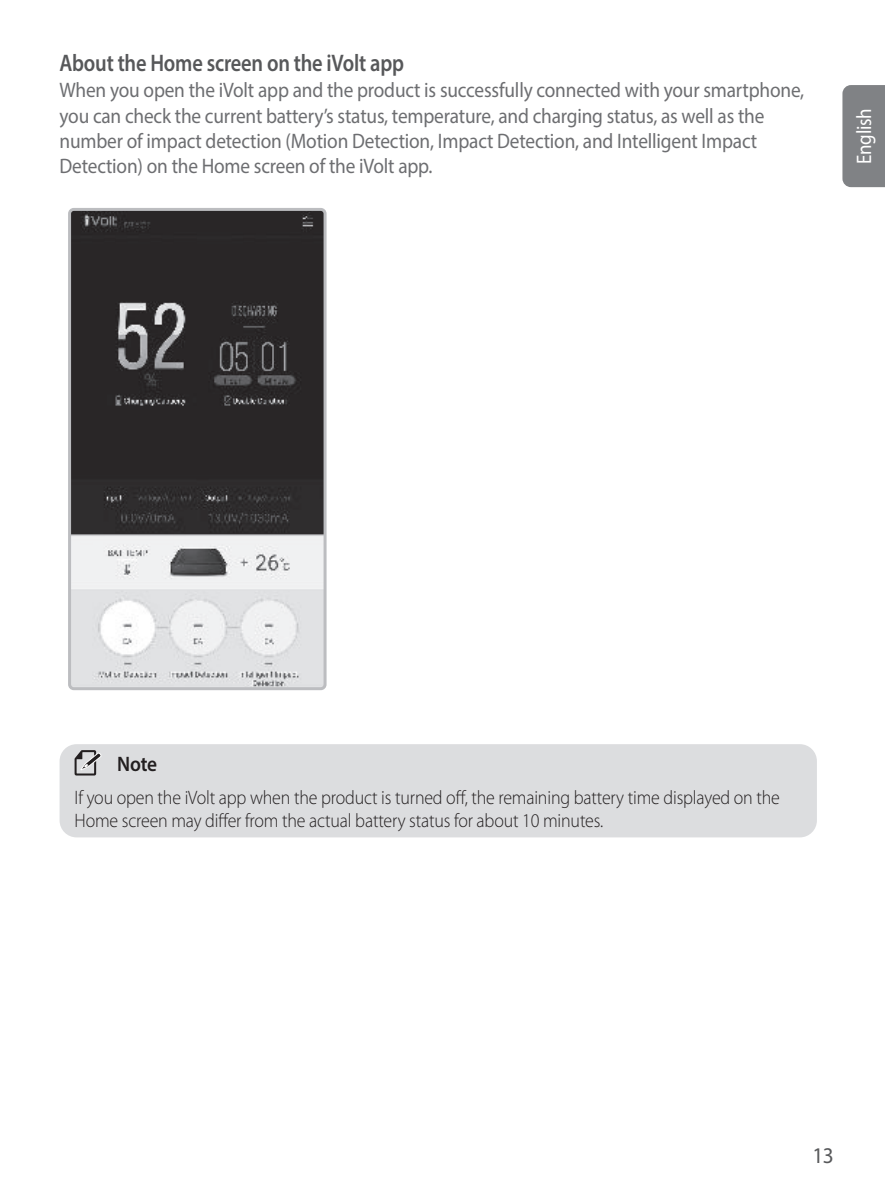
<style>
.page{position:relative;width:885px;height:1191px;background:#fff}
.page>*{position:absolute;margin:0;border:0;box-sizing:border-box;transform-origin:0 0}
.t1{font:600 24px "Myriad Pro";letter-spacing:-.01em;color:#57585a;scale:.85 1}
.t2{font:22.5px "Myriad Pro";color:#57585a;scale:.95 1}
.t3{font:21px/25.2px "Myriad Pro";letter-spacing:-.01em;color:#6d6e71;scale:.92 1}
.t4{font:21px "Myriad Pro";letter-spacing:-.01em;color:#fff;scale:.9 1}
.t5{font:600 21px "Myriad Pro";color:#231f20;scale:.92 1}
.t6{font:300 19.5px/23.4px "Myriad Pro";letter-spacing:-.01em;color:#231f20;scale:.92 1}
</style>
<div class="page">
<div style="left:842px;top:85px;width:42px;height:102px;background:#808285"></div>
<div style="left:65px;top:204px;width:265px;height:489px;background:linear-gradient(to right,#f9f9f9,#f9f9f9)"></div>
<img style="left:72px;top:212px;width:250px;height:474px">
<div style="left:68px;top:208px;width:258px;height:482px;border:3px solid #bcbdc0;border-radius:4px"></div>
<div style="left:60px;top:744px;width:756px;height:93px;background:#dcdddf;border-radius:17px"></div>
<svg style="left:75px;top:750px;width:26px;height:25px"></svg>
<p class="t1" style="left:60px;top:54px;width:407px">About the Home screen on the iVolt app</p>
<p class="t3" style="left:60px;top:80px;width:810px">When you open the iVolt app and the product is successfully connected with your smartphone, you can check the current battery’s status, temperature, and charging status, as well as the number of impact detection (Motion Detection, Impact Detection, and Intelligent Impact Detection) on the Home screen of the iVolt app.</p>
<p class="t4" style="left:856px;top:164px;width:64px;rotate:-90deg">English</p>
<p class="t5" style="left:117px;top:755px;width:45px">Note</p>
<p class="t6" style="left:75px;top:787px;width:768px">If you open the iVolt app when the product is turned off, the remaining battery time displayed on the<br>Home screen may differ from the actual battery status for about 10 minutes.</p>
<p class="t2" style="left:812px;top:1146px;width:24px">13</p>
</div>
